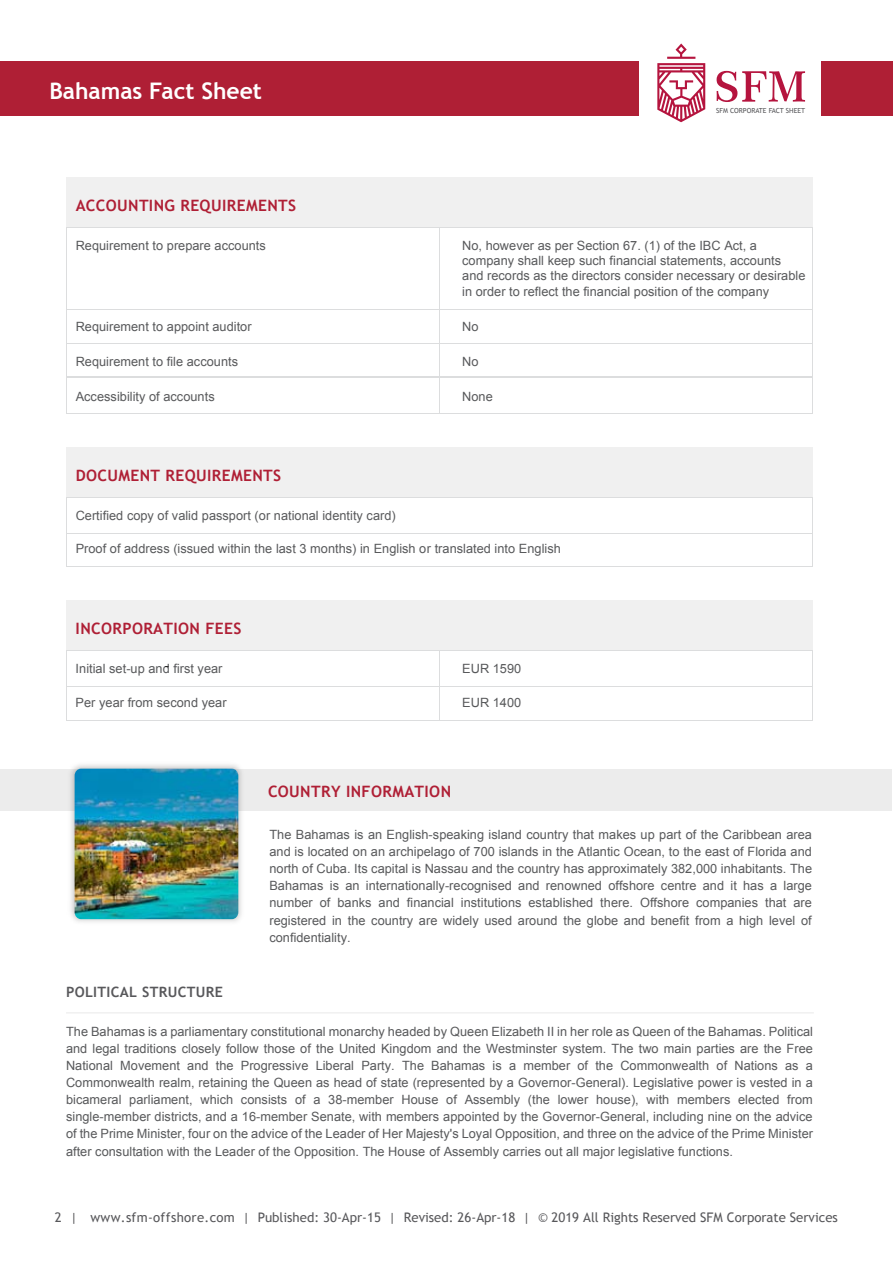
<style>
.page{position:relative;width:893px;height:1263px;background:#fff}
.page>*{position:absolute;margin:0;border:0;box-sizing:border-box;transform-origin:0 0}
.t1{font:700 22.8px "Trebuchet MS";color:#fff}
.t2{font:700 15.75px "Trebuchet MS";letter-spacing:.025em;color:#af1f35}
.t3{font:700 14.25px "Trebuchet MS";letter-spacing:.025em;color:#58585b}
.t4{font:300 14.25px "Calibri";color:#000}
.t5{font:13.2px "Trebuchet MS";color:#58585b}
.t6{font:12.75px/17.1px "Arial";color:#58595b;text-align:justify}
.t7{font:6.9px "Trebuchet MS";color:#58585b}
</style>
<div class="page">
<hr style="left:66px;top:1012px;width:748px;height:1px;background:#cecece">
<div style="left:0;top:769px;width:892px;height:42px;background:#ececec"></div>
<img style="left:70px;top:764px;width:172px;height:158px">
<img style="left:75px;top:769px;width:163px;height:150px;border-radius:7px">
<hr style="left:66px;top:650px;width:747px;height:1px;background:#dcddde">
<hr style="left:66px;top:686px;width:747px;height:1px;background:#dcddde">
<hr style="left:66px;top:720px;width:747px;height:1px;background:#dcddde">
<hr style="left:812px;top:650px;width:1px;height:70px;background:#dcddde">
<hr style="left:66px;top:650px;width:1px;height:70px;background:#dcddde">
<hr style="left:439px;top:650px;width:1px;height:70px;background:#dcddde">
<div style="left:66px;top:600px;width:747px;height:50px;background:#f0f0f0"></div>
<hr style="left:66px;top:497px;width:747px;height:1px;background:#dcddde">
<hr style="left:66px;top:533px;width:747px;height:1px;background:#dcddde">
<hr style="left:66px;top:566px;width:747px;height:1px;background:#dcddde">
<hr style="left:812px;top:497px;width:1px;height:70px;background:#dcddde">
<hr style="left:66px;top:497px;width:1px;height:70px;background:#dcddde">
<div style="left:66px;top:447px;width:747px;height:50px;background:#f0f0f0"></div>
<hr style="left:66px;top:227px;width:747px;height:1px;background:#dcddde">
<hr style="left:66px;top:309px;width:747px;height:1px;background:#dcddde">
<hr style="left:66px;top:343px;width:747px;height:1px;background:#dcddde">
<hr style="left:66px;top:413px;width:747px;height:1px;background:#dcddde">
<hr style="left:812px;top:227px;width:1px;height:187px;background:#dcddde">
<hr style="left:66px;top:227px;width:1px;height:187px;background:#dcddde">
<hr style="left:439px;top:227px;width:1px;height:187px;background:#dcddde">
<hr style="left:66px;top:377px;width:747px;height:1px;background:#dcddde">
<div style="left:66px;top:177px;width:747px;height:50px;background:#f0f0f0"></div>
<svg style="left:717px;top:71px;width:88px;height:31px"></svg>
<svg style="left:657px;top:44px;width:48px;height:78px"></svg>
<div style="left:0;top:62px;width:638px;height:54px;background:#af1f35"></div>
<div style="left:821px;top:62px;width:72px;height:54px;background:#af1f35"></div>
<h1 class="t1" style="left:49px;top:76px;width:214px">Bahamas Fact Sheet</h1>
<p class="t2" style="left:76px;top:195px;width:222px">ACCOUNTING REQUIREMENTS</p>
<p class="t6" style="left:76px;top:237px;width:192px">Requirement to prepare accounts</p>
<p class="t7" style="left:716px;top:107px;width:91px">SFM CORPORATE FACT SHEET</p>
<p class="t6" style="left:462px;top:238px;width:345px;line-height:15.3px;text-align:left">No, however as per Section 67. (1) of the IBC Act, a company shall keep such financial statements, accounts and records as the directors consider necessary or desirable in order to reflect the financial position of the company</p>
<p class="t6" style="left:76px;top:318px;width:177px">Requirement to appoint auditor</p>
<p class="t6" style="left:462px;top:318px;width:18px">No</p>
<p class="t6" style="left:76px;top:353px;width:164px">Requirement to file accounts</p>
<p class="t6" style="left:462px;top:353px;width:18px">No</p>
<p class="t6" style="left:76px;top:388px;width:141px">Accessibility of accounts</p>
<p class="t6" style="left:462px;top:388px;width:32px">None</p>
<p class="t2" style="left:76px;top:465px;width:207px">DOCUMENT REQUIREMENTS</p>
<p class="t6" style="left:76px;top:507px;width:322px">Certified copy of valid passport (or national identity card)</p>
<p class="t6" style="left:76px;top:540px;width:487px">Proof of address (issued within the last 3 months) in English or translated into English</p>
<p class="t2" style="left:76px;top:618px;width:167px">INCORPORATION FEES</p>
<p class="t4" style="left:165px;top:656px;width:6px">-</p>
<p class="t6" style="left:76px;top:660px;width:148px">Initial set-up and first year</p>
<p class="t6" style="left:462px;top:660px;width:61px">EUR 1590</p>
<p class="t6" style="left:76px;top:694px;width:153px">Per year from second year</p>
<p class="t6" style="left:462px;top:694px;width:61px">EUR 1400</p>
<p class="t2" style="left:268px;top:781px;width:185px">COUNTRY INFORMATION</p>
<p class="t6" style="left:269px;top:826px;width:544px">The Bahamas is an English-speaking island country that makes up part of the Caribbean area and is located on an archipelago of 700 islands in the Atlantic Ocean, to the east of Florida and north of Cuba. Its capital is Nassau and the country has approximately 382,000 inhabitants. The Bahamas is an internationally-recognised and renowned offshore centre and it has a large number of banks and financial institutions established there. Offshore companies that are registered in the country are widely used around the globe and benefit from a high level of confidentiality.</p>
<p class="t3" style="left:66px;top:983px;width:158px">POLITICAL STRUCTURE</p>
<p class="t6" style="left:66px;top:1023px;width:749px">The Bahamas is a parliamentary constitutional monarchy headed by Queen Elizabeth II in her role as Queen of the Bahamas. Political and legal traditions closely follow those of the United Kingdom and the Westminster system. The two main parties are the Free National Movement and the Progressive Liberal Party. The Bahamas is a member of the Commonwealth of Nations as a Commonwealth realm, retaining the Queen as head of state (represented by a Governor-General). Legislative power is vested in a bicameral parliament, which consists of a 38-member House of Assembly (the lower house), with members elected from single-member districts, and a 16-member Senate, with members appointed by the Governor-General, including nine on the advice of the Prime Minister, four on the advice of the Leader of Her Majesty's Loyal Opposition, and three on the advice of the Prime Minister after consultation with the Leader of the Opposition. The House of Assembly carries out all major legislative functions.</p>
<p class="t5" style="left:55px;top:1209px;width:785px">2 | www.sfm-offshore.com | Published: 30-Apr-15 | Revised: 26-Apr-18 | © 2019 All Rights Reserved SFM Corporate Services</p>
</div>
